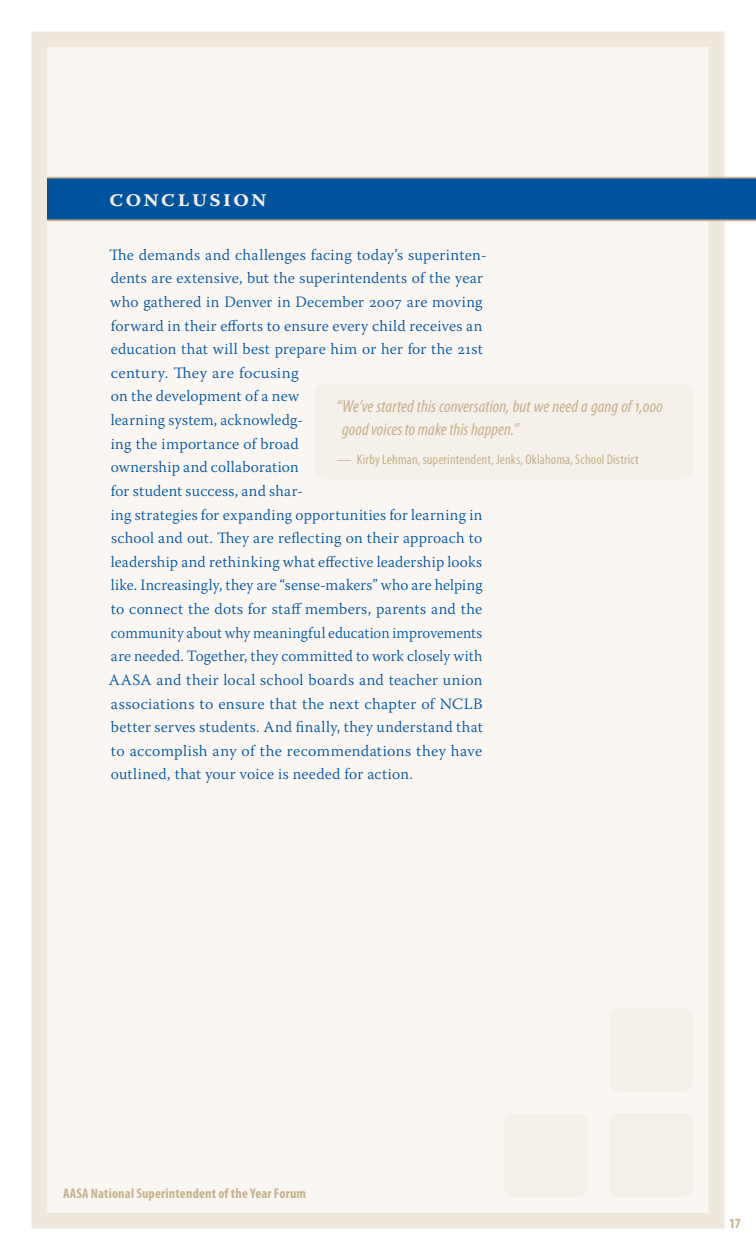
<style>
.page{position:relative;width:756px;height:1260px;background:#fff}
.page>*{position:absolute;margin:0;border:0;box-sizing:border-box;transform-origin:0 0}
.t1{font:600 24.5px "Warnock Pro";letter-spacing:.07em;color:#f4efe8}
.t2{font:italic condensed 17.5px/22.8px "Myriad Pro";color:#c8b18b}
.t3{font:300 15.75px/23.6px "Warnock Pro";letter-spacing:.015em;color:#00549e}
.t4{font:condensed 14px "Myriad Pro";letter-spacing:.01em;color:#c8b18b}
.t5{font:700 condensed 14px "Myriad Pro";letter-spacing:.015em;color:#c8b18b}
</style>
<div class="page">
<div style="left:32px;top:32px;width:692px;height:1196px;background:#faf7f3;border:16px solid #efe8dc"></div>
<div style="left:609px;top:1113px;width:84px;height:84px;background:#f4efe8;border-radius:10px"></div>
<div style="left:504px;top:1113px;width:84px;height:84px;background:#f5f1ea;border-radius:10px"></div>
<div style="left:609px;top:1008px;width:84px;height:84px;background:#f5f1ea;border-radius:10px"></div>
<div style="left:47px;top:178px;width:709px;height:42px;background:#00549e"></div>
<hr style="left:47px;top:177px;width:709px;height:1px;background:#c8b18b">
<hr style="left:47px;top:219px;width:709px;height:2px;background:#c8b18b">
<div style="left:315px;top:383px;width:378px;height:96px;background:#f5f1ea;border-radius:10px"></div>
<h1 class="t1" style="left:109px;top:183px;width:159px">Conclusion</h1>
<p class="t3" style="left:109px;top:242px;width:380px">The demands and challenges facing today’s superinten&shy;dents are extensive, but the superintendents of the year who gathered in Denver in December 2007 are moving forward in their efforts to ensure every child receives an education that will best prepare him or her for the 21st century. They are focusing<br>on the development of a new<br>learning system, acknowledg-<br>ing the importance of broad<br>ownership and collaboration<br>for student success, and shar-<br>ing strategies for expanding opportunities for learning in school and out. They are reflecting on their approach to leadership and rethinking what effective leadership looks like. Increasingly, they are “sense-makers” who are helping to connect the dots for staff members, parents and the community about why meaningful education improvements are needed. Together, they committed to work closely with AASA and their local school boards and teacher union associations to ensure that the next chapter of NCLB better serves students. And finally, they understand that to accomplish any of the recommendations they have outlined, that your voice is needed for action.</p>
<p class="t2" style="left:342px;top:395px;width:322px;text-indent:-6px">“We’ve started this conversation, but we need a gang of 1,000 good voices to make this happen.”</p>
<p class="t4" style="left:337px;top:451px;width:303px">— Kirby Lehman, superintendent, Jenks, Oklahoma, School District</p>
<p class="t5" style="left:63px;top:1184px;width:245px">AASA National Superintendent of the Year Forum</p>
<p class="t5" style="left:729px;top:1215px;width:13px">17</p>
</div>
